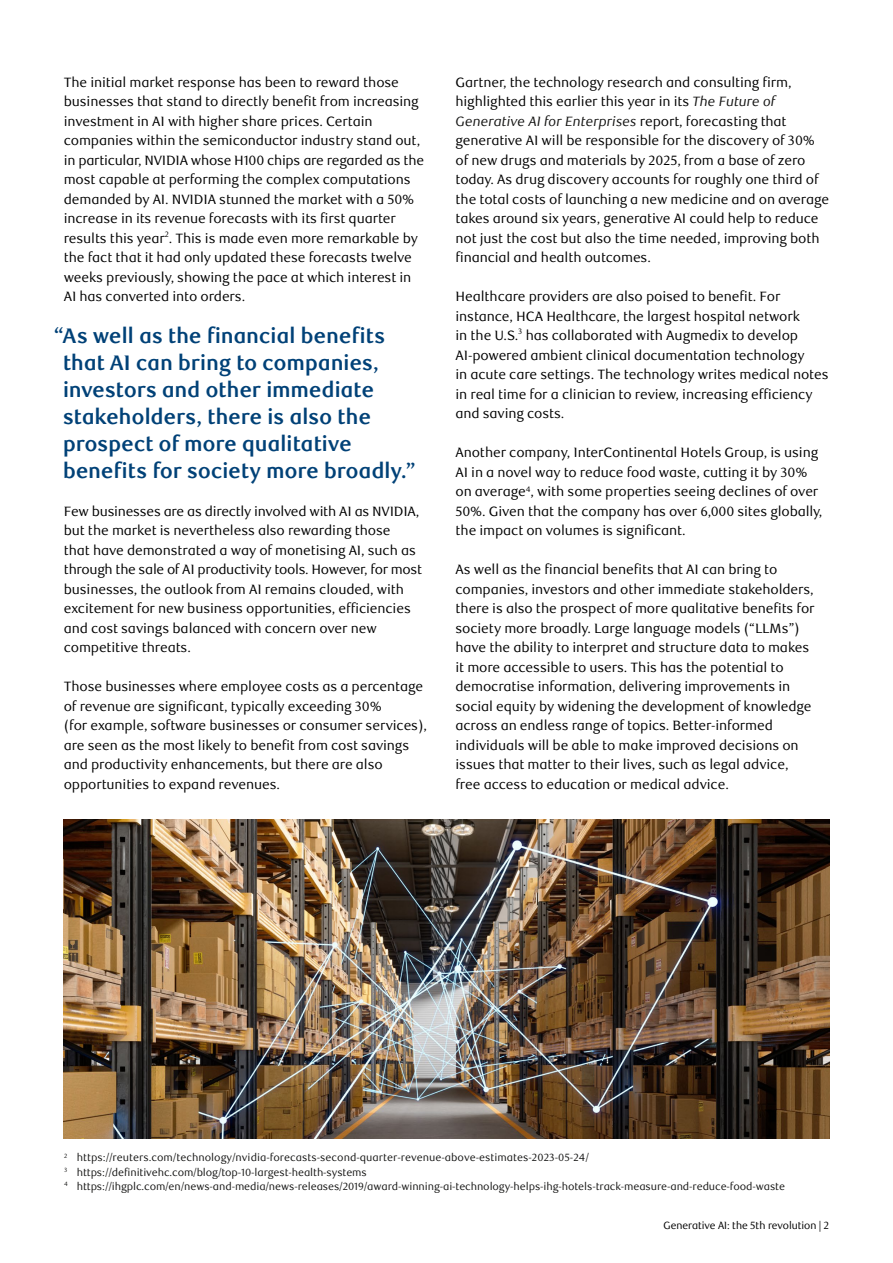
<style>
.page{position:relative;width:893px;height:1263px;background:#fff}
.page>*{position:absolute;margin:0;border:0;box-sizing:border-box;transform-origin:0 0}
.Factsheet__Call-out{font:700 21px/27px "RBC Text";letter-spacing:-.015em;color:#004177}
.Factsheet__Body_Copy{font:13.5px/19.5px "RBC Text";letter-spacing:-.01em;color:#000}
.t1{font:10.5px/14.2px "RBC Text";letter-spacing:-.01em;color:#141413}
.t2{font:10.5px "RBC Display";color:#000}
.s1{font-style:italic;color:#141413}
</style>
<div class="page">
<img style="left:64px;top:819px;width:765px;height:319px">
<p class="Factsheet__Body_Copy" style="left:64px;top:73px;width:362px">The initial market response has been to reward those businesses that stand to directly benefit from increasing investment in AI with higher share prices. Certain companies within the semiconductor industry stand out, in particular, NVIDIA whose H100 chips are regarded as the most capable at performing the complex computations demanded by AI. NVIDIA stunned the market with a 50% increase in its revenue forecasts with its first quarter results this year<sup>2</sup>. This is made even more remarkable by the fact that it had only updated these forecasts twelve weeks previously, showing the pace at which interest in AI has converted into orders.</p>
<p class="Factsheet__Call-out" style="left:63px;top:323px;width:355px;text-indent:-9px">“As well as the financial benefits that AI can bring to companies, investors and other immediate stakeholders, there is also the prospect of more qualitative benefits for society more broadly.”</p>
<p class="Factsheet__Body_Copy" style="left:64px;top:502px;width:360px">Few businesses are as directly involved with AI as NVIDIA, but the market is nevertheless also rewarding those<br>that have demonstrated a way of monetising AI, such as through the sale of AI productivity tools. However, for most businesses, the outlook from AI remains clouded, with excitement for new business opportunities, efficiencies and cost savings balanced with concern over new competitive threats.</p>
<p class="Factsheet__Body_Copy" style="left:64px;top:677px;width:365px">Those businesses where employee costs as a percentage of revenue are significant, typically exceeding 30%<br>(for example, software businesses or consumer services), are seen as the most likely to benefit from cost savings and productivity enhancements, but there are also opportunities to expand revenues.</p>
<p class="Factsheet__Body_Copy" style="left:455px;top:73px;width:375px">Gartner, the technology research and consulting firm, highlighted this earlier this year in its <span class="s1">The Future of Generative AI for Enterprises</span> report, forecasting that generative AI will be responsible for the discovery of 30% of new drugs and materials by 2025, from a base of zero today. As drug discovery accounts for roughly one third of the total costs of launching a new medicine and on average takes around six years, generative AI could help to reduce not just the cost but also the time needed, improving both financial and health outcomes.</p>
<p class="Factsheet__Body_Copy" style="left:455px;top:287px;width:375px">Healthcare providers are also poised to benefit. For instance, HCA Healthcare, the largest hospital network<br>in the U.S.<sup>3</sup> has collaborated with Augmedix to develop AI-powered ambient clinical documentation technology<br>in acute care settings. The technology writes medical notes in real time for a clinician to review, increasing efficiency and saving costs.</p>
<p class="Factsheet__Body_Copy" style="left:455px;top:443px;width:368px">Another company, InterContinental Hotels Group, is using AI in a novel way to reduce food waste, cutting it by 30% on average<sup>4</sup>, with some properties seeing declines of over 50%. Given that the company has over 6,000 sites globally, the impact on volumes is significant.</p>
<p class="Factsheet__Body_Copy" style="left:455px;top:560px;width:361px">As well as the financial benefits that AI can bring to companies, investors and other immediate stakeholders, there is also the prospect of more qualitative benefits for society more broadly. Large language models (“LLMs”) have the ability to interpret and structure data to makes it more accessible to users. This has the potential to democratise information, delivering improvements in social equity by widening the development of knowledge across an endless range of topics. Better-informed individuals will be able to make improved decisions on issues that matter to their lives, such as legal advice, free access to education or medical advice.</p>
<p class="t1" style="left:64px;top:1151px;width:722px"><sup>2</sup> https://reuters.com/technology/nvidia-forecasts-second-quarter-revenue-above-estimates-2023-05-24/<br><sup>3</sup> https://definitivehc.com/blog/top-10-largest-health-systems<br><sup>4</sup> https://ihgplc.com/en/news-and-media/news-releases/2019/award-winning-ai-technology-helps-ihg-hotels-track-measure-and-reduce-food-waste</p>
<p class="t2" style="left:663px;top:1219px;width:167px">Generative AI: the 5th revolution | 2</p>
</div>
